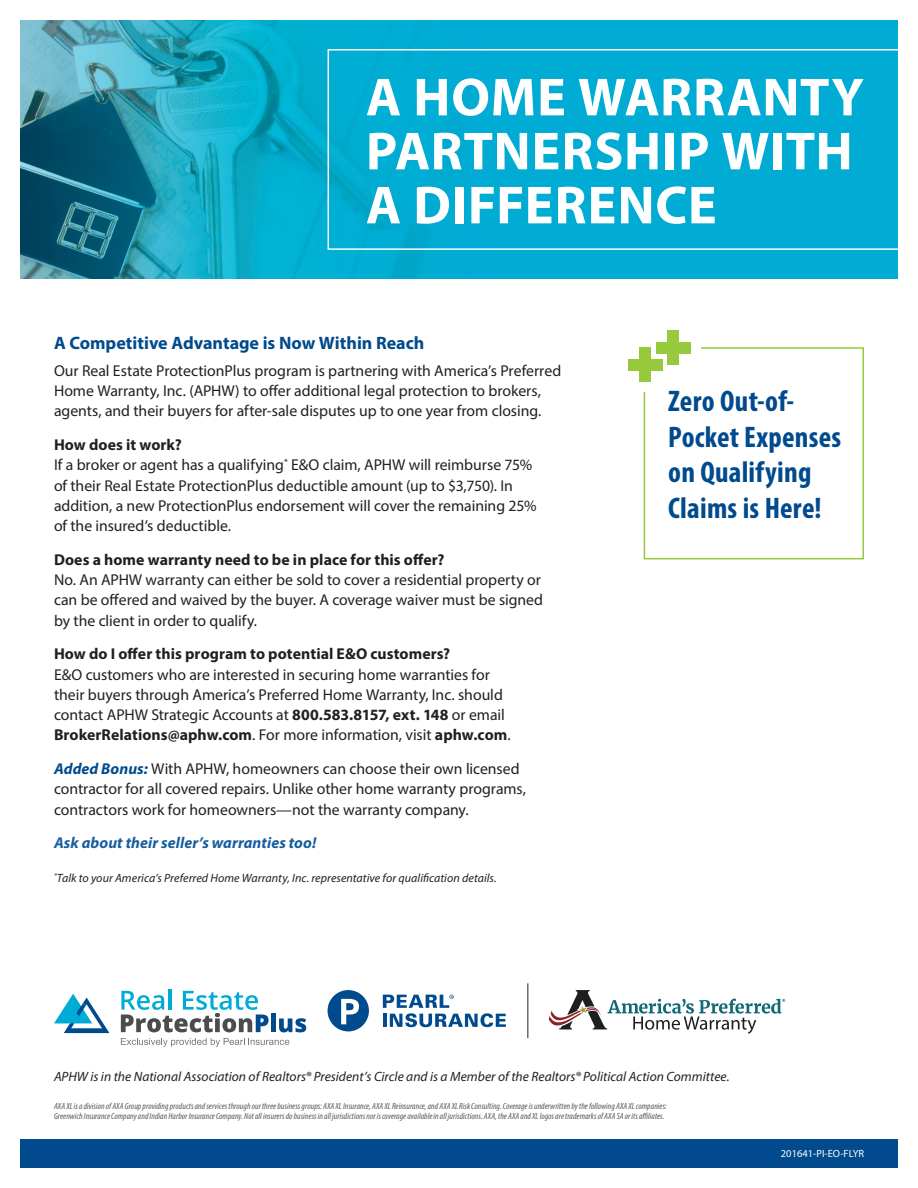
<style>
.page{position:relative;width:918px;height:1188px;background:#fff}
.page>*{position:absolute;margin:0;border:0;box-sizing:border-box;transform-origin:0 0}
.t1{font:700 54px/54px "Myriad Pro";letter-spacing:.015em;color:#fff}
.t2{font:700 condensed 29.85px/35.8px "Myriad Pro";letter-spacing:.01em;color:#004a8d}
.t3{font:700 18px "Myriad Pro";color:#004a8d}
.t4{font:15.75px/20.2px "Myriad Pro";color:#231f20}
.t5{font:700 15.75px "Myriad Pro";letter-spacing:.005em;color:#231f20}
.t6{font:italic 700 15.75px "Myriad Pro";letter-spacing:.005em;color:#175d9e}
.t7{font:italic 13.5px "Myriad Pro";color:#231f20}
.t8{font:italic 12px "Myriad Pro";letter-spacing:.005em;color:#231f20}
.t9{font:10.5px "Myriad Pro";color:#fff}
.t10{font:italic condensed 9px/10.8px "Myriad Pro";letter-spacing:.005em;color:#57585a}
.s1{font-weight:700}
.s2{font-weight:700;font-style:italic;color:#004a8d}
</style>
<div class="page">
<img style="left:20px;top:20px;width:878px;height:259px">
<div style="left:644px;top:347px;width:220px;height:212px;border:2px solid #97c93c"></div>
<div style="left:632px;top:340px;width:69px;height:52px;background:#fff"></div>
<div style="left:639px;top:347px;width:12px;height:35px;background:#97c93c"></div>
<div style="left:628px;top:359px;width:35px;height:11px;background:#97c93c"></div>
<div style="left:667px;top:330px;width:12px;height:35px;background:#97c93c"></div>
<div style="left:656px;top:342px;width:35px;height:12px;background:#97c93c"></div>
<div style="left:20px;top:1139px;width:878px;height:29px;background:#004a8d"></div>
<div style="left:328px;top:49px;width:570px;height:201px;background:#00abd4"></div>
<svg style="left:328px;top:990px;width:41px;height:41px"></svg>
<svg style="left:383px;top:995px;width:123px;height:32px"></svg>
<svg style="left:121px;top:1038px;width:168px;height:9px"></svg>
<hr style="left:168px;top:990px;width:3px;height:20px;background:#00acd5">
<svg style="left:54px;top:994px;width:55px;height:39px"></svg>
<svg style="left:121px;top:991px;width:148px;height:41px"></svg>
<div style="left:271px;top:1013px;width:5px;height:19px;background:#004a8d"></div>
<svg style="left:279px;top:1018px;width:27px;height:14px"></svg>
<hr style="left:527px;top:983px;width:1px;height:55px;background:#231f20">
<svg style="left:549px;top:990px;width:236px;height:44px"></svg>
<p class="t1" style="left:366px;top:68px;width:500px">A HOME WARRANTY<br>PARTNERSHIP WITH<br>A DIFFERENCE</p>
<p class="t3" style="left:54px;top:331px;width:372px">A Competitive Advantage is Now Within Reach</p>
<p class="t4" style="left:54px;top:360px;width:509px">Our Real Estate ProtectionPlus program is partnering with America’s Preferred<br>Home Warranty, Inc. (APHW) to offer additional legal protection to brokers, agents, and their buyers for after-sale disputes up to one year from closing.</p>
<p class="t5" style="left:54px;top:435px;width:129px">How does it work?</p>
<p class="t4" style="left:54px;top:455px;width:484px">If a broker or agent has a qualifying<sup>*</sup> E&amp;O claim, APHW will reimburse 75% of their Real Estate ProtectionPlus deductible amount (up to $3,750). In addition, a new ProtectionPlus endorsement will cover the remaining 25% of the insured’s deductible.</p>
<p class="t5" style="left:54px;top:549px;width:392px">Does a home warranty need to be in place for this offer?</p>
<p class="t4" style="left:54px;top:570px;width:491px">No. An APHW warranty can either be sold to cover a residential property or can be offered and waived by the buyer. A coverage waiver must be signed by the client in order to qualify.</p>
<p class="t5" style="left:54px;top:644px;width:398px">How do I offer this program to potential E&amp;O customers?</p>
<p class="t4" style="left:54px;top:664px;width:458px">E&amp;O customers who are interested in securing home warranties for their buyers through America’s Preferred Home Warranty, Inc. should contact APHW Strategic Accounts at <span class="s1">800.583.8157, ext. 148</span> or email <span class="s1">BrokerRelations@aphw.com</span>. For more information, visit <span class="s1">aphw.com</span>.</p>
<p class="t4" style="left:54px;top:759px;width:474px"><span class="s2">Added Bonus:</span> With APHW, homeowners can choose their own licensed contractor for all covered repairs. Unlike other home warranty programs, contractors work for homeowners—not the warranty company.</p>
<p class="t6" style="left:54px;top:833px;width:264px">Ask about their seller’s warranties too!</p>
<p class="t8" style="left:54px;top:871px;width:444px"><sup>*</sup>Talk to your America’s Preferred Home Warranty, Inc. representative for qualification details.</p>
<p class="t2" style="left:668px;top:382px;width:175px">Zero Out-of-<br>Pocket Expenses on Qualifying<br>Claims is Here!</p>
<p class="t7" style="left:54px;top:1068px;width:677px">APHW is in the National Association of Realtors® President’s Circle and is a Member of the Realtors® Political Action Committee.</p>
<p class="t10" style="left:54px;top:1100px;width:614px">AXA XL is a division of AXA Group providing products and services through our three business groups: AXA XL Insurance, AXA XL Reinsurance, and AXA XL Risk Consulting. Coverage is underwritten by the following AXA XL companies:<br>Greenwich Insurance Company and Indian Harbor Insurance Company. Not all insurers do business in all jurisdictions nor is coverage available in all jurisdictions. AXA, the AXA and XL logos are trademarks of AXA SA or its affiliates.</p>
<p class="t9" style="left:781px;top:1147px;width:85px">201641-PI-EO-FLYR</p>
</div>
